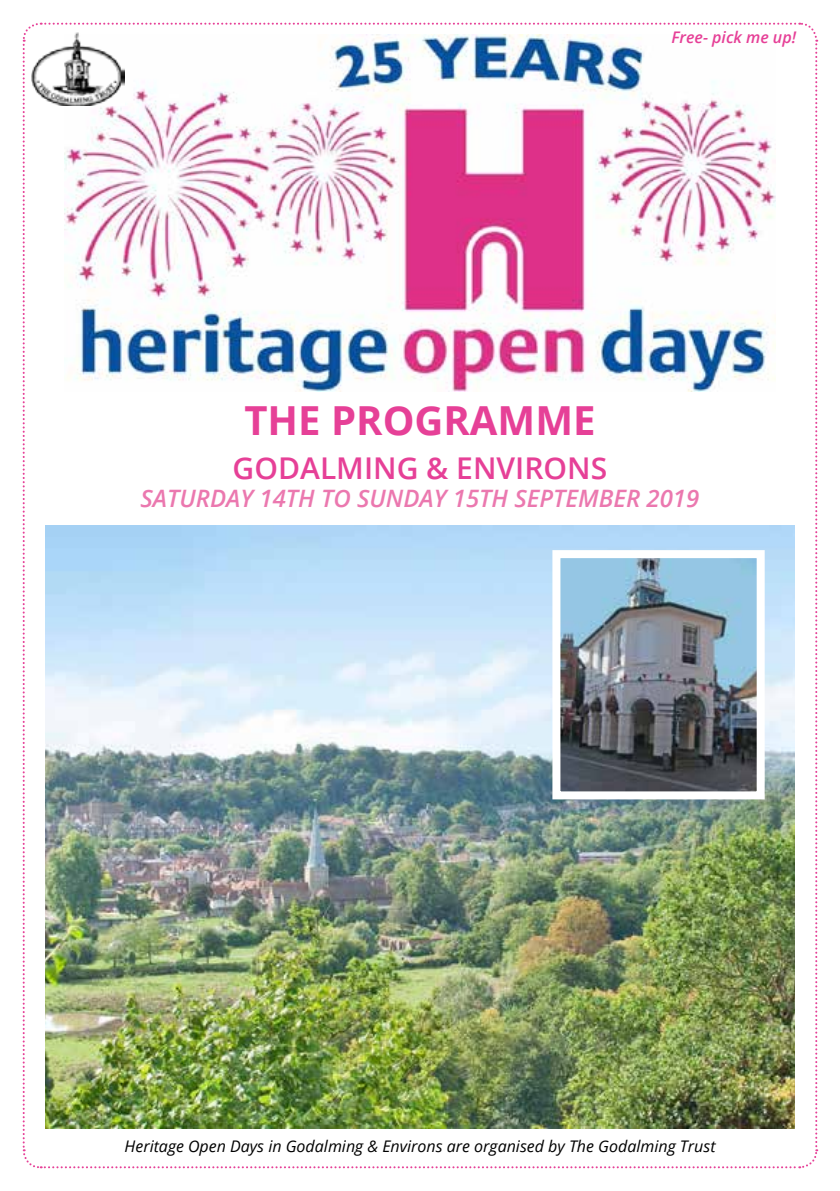
<style>
.page{position:relative;width:840px;height:1191px;background:#fff}
.page>*{position:absolute;margin:0;border:0;box-sizing:border-box;transform-origin:0 0}
.t1{font:700 40px "Open Sans";color:#e64097}
.t2{font:600 30px "Open Sans";color:#e64097}
.t3{font:italic 600 24px "Open Sans";color:#eb78af}
.t4{font:italic 16px "Open Sans";color:#000}
.t5{font:italic 600 16px "Open Sans";color:#e64097}
</style>
<div class="page">
<img style="left:22px;top:22px;width:795px;height:1147px">
<img style="left:31px;top:31px;width:93px;height:74px">
<p class="t5" style="left:671px;top:27px;width:126px">Free- pick me up!</p>
<h1 class="t1" style="left:244px;top:392px;width:352px">THE PROGRAMME</h1>
<h2 class="t2" style="left:232px;top:448px;width:376px">GODALMING &amp; ENVIRONS</h2>
<h3 class="t3" style="left:140px;top:482px;width:560px">SATURDAY 14TH TO SUNDAY 15TH SEPTEMBER 2019</h3>
<p class="t4" style="left:124px;top:1135px;width:592px">Heritage Open Days in Godalming &amp; Environs are organised by The Godalming Trust</p>
</div>
